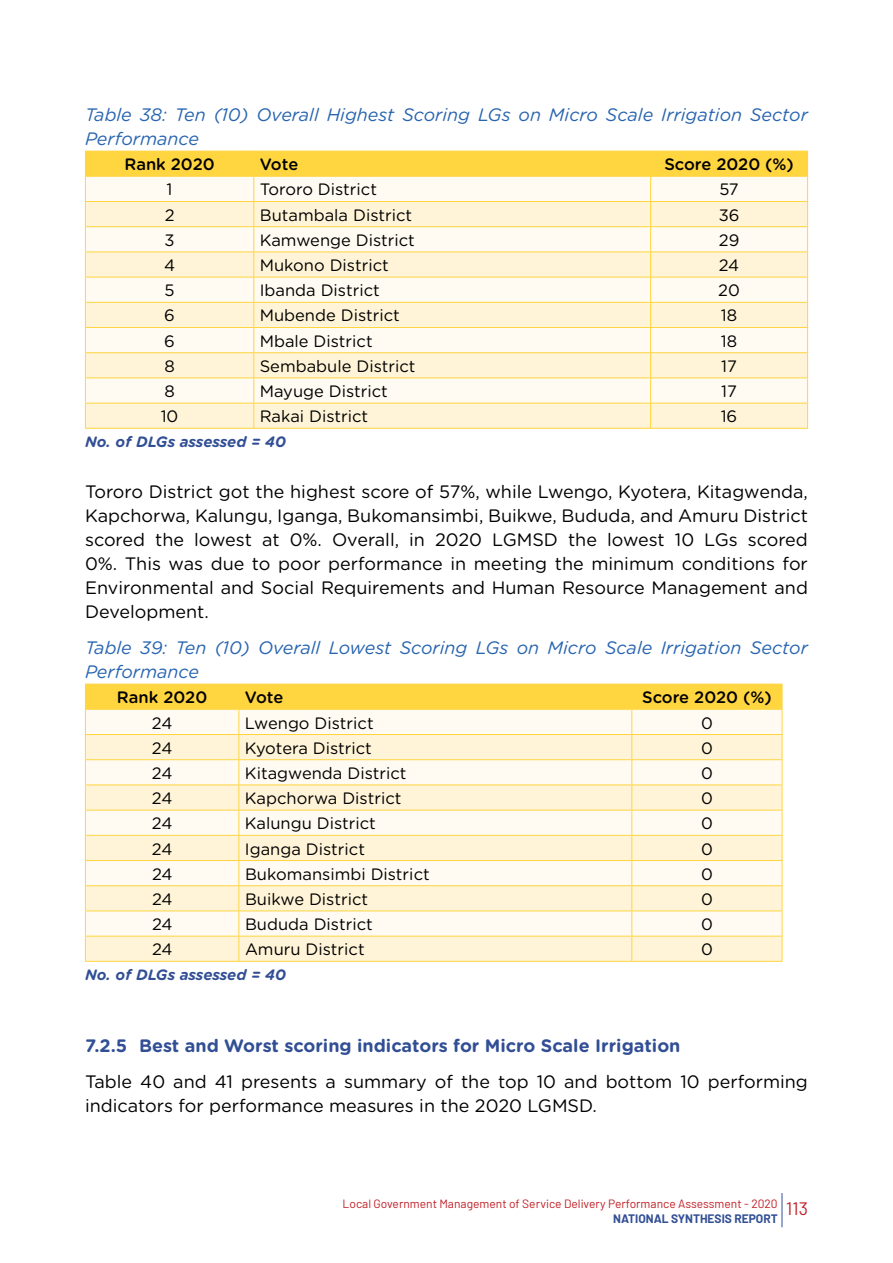
<style>
.page{position:relative;width:893px;height:1263px;background:#fff}
.page>*{position:absolute;margin:0;border:0;box-sizing:border-box;transform-origin:0 0}
.t1{font:18px/24px "Gotham Rounded";color:#000;text-align:justify}
.t2{font:italic 18px/24px "Gotham Rounded";color:#2864b0}
.t3{font:700 18px "Gotham Rounded";color:#324f95}
.t4{font:18px "Barlow";color:#c02026}
.t5{font:16.5px "Gotham Rounded";color:#000}
.t6{font:500 16.5px "Gotham Rounded";color:#000}
.t7{font:italic 700 15px "Gotham Rounded";color:#324f95}
.t8{font:12px "Barlow";color:#c02026}
.t9{font:700 12px "Barlow";color:#324f95}
</style>
<div class="page">
<hr style="left:782px;top:1193px;width:1px;height:34px;background:#324f95">
<svg style="left:85px;top:151px;width:723px;height:277px"></svg>
<hr style="left:85px;top:428px;width:169px;height:1px;background:#ffd540">
<hr style="left:254px;top:428px;width:397px;height:1px;background:#ffd540">
<hr style="left:651px;top:428px;width:157px;height:1px;background:#ffd540">
<hr style="left:85px;top:961px;width:154px;height:1px;background:#ffd540">
<hr style="left:239px;top:961px;width:393px;height:1px;background:#ffd540">
<hr style="left:632px;top:961px;width:150px;height:1px;background:#ffd540">
<svg style="left:85px;top:684px;width:698px;height:277px"></svg>
<hr style="left:85px;top:709px;width:154px;height:1px;background:#ffd540">
<hr style="left:239px;top:709px;width:393px;height:1px;background:#ffd540">
<hr style="left:632px;top:709px;width:150px;height:1px;background:#ffd540">
<p class="t2" style="left:85px;top:102px;width:724px">Table 38: Ten (10) Overall Highest Scoring LGs on Micro Scale Irrigation Sector<br>Performance</p>
<p class="t6" style="left:124px;top:153px;width:92px">Rank 2020</p>
<p class="t6" style="left:260px;top:153px;width:40px">Vote</p>
<p class="t6" style="left:664px;top:153px;width:131px">Score 2020 (%)</p>
<p class="t5" style="left:167px;top:178px;width:7px">1</p>
<p class="t5" style="left:260px;top:178px;width:119px">Tororo District</p>
<p class="t5" style="left:719px;top:178px;width:21px">57</p>
<p class="t5" style="left:165px;top:204px;width:11px">2</p>
<p class="t5" style="left:260px;top:204px;width:154px">Butambala District</p>
<p class="t5" style="left:719px;top:204px;width:22px">36</p>
<p class="t5" style="left:165px;top:229px;width:12px">3</p>
<p class="t5" style="left:260px;top:229px;width:157px">Kamwenge District</p>
<p class="t5" style="left:719px;top:229px;width:22px">29</p>
<p class="t5" style="left:164px;top:254px;width:13px">4</p>
<p class="t5" style="left:260px;top:254px;width:131px">Mukono District</p>
<p class="t5" style="left:719px;top:254px;width:22px">24</p>
<p class="t5" style="left:165px;top:279px;width:12px">5</p>
<p class="t5" style="left:260px;top:279px;width:122px">Ibanda District</p>
<p class="t5" style="left:718px;top:279px;width:23px">20</p>
<p class="t5" style="left:164px;top:304px;width:12px">6</p>
<p class="t5" style="left:260px;top:304px;width:142px">Mubende District</p>
<p class="t5" style="left:721px;top:304px;width:18px">18</p>
<p class="t5" style="left:164px;top:329px;width:12px">6</p>
<p class="t5" style="left:260px;top:329px;width:114px">Mbale District</p>
<p class="t5" style="left:721px;top:329px;width:18px">18</p>
<p class="t5" style="left:164px;top:355px;width:12px">8</p>
<p class="t5" style="left:260px;top:355px;width:157px">Sembabule District</p>
<p class="t5" style="left:721px;top:355px;width:17px">17</p>
<p class="t5" style="left:164px;top:380px;width:12px">8</p>
<p class="t5" style="left:260px;top:380px;width:130px">Mayuge District</p>
<p class="t5" style="left:721px;top:380px;width:17px">17</p>
<p class="t5" style="left:161px;top:405px;width:19px">10</p>
<p class="t5" style="left:260px;top:405px;width:110px">Rakai District</p>
<p class="t5" style="left:721px;top:405px;width:18px">16</p>
<p class="t7" style="left:85px;top:430px;width:202px">No. of DLGs assessed = 40</p>
<p class="t1" style="left:85px;top:478px;width:724px">Tororo District got the highest score of 57%, while Lwengo, Kyotera, Kitagwenda, Kapchorwa, Kalungu, Iganga, Bukomansimbi, Buikwe, Bududa, and Amuru District scored the lowest at 0%. Overall, in 2020 LGMSD the lowest 10 LGs scored 0%. This was due to poor performance in meeting the minimum conditions for Environmental and Social Requirements and Human Resource Management and Development.</p>
<p class="t2" style="left:85px;top:634px;width:724px">Table 39: Ten (10) Overall Lowest Scoring LGs on Micro Scale Irrigation Sector<br>Performance</p>
<p class="t6" style="left:117px;top:686px;width:92px">Rank 2020</p>
<p class="t6" style="left:245px;top:686px;width:40px">Vote</p>
<p class="t6" style="left:642px;top:686px;width:131px">Score 2020 (%)</p>
<p class="t5" style="left:152px;top:711px;width:22px">24</p>
<p class="t5" style="left:245px;top:711px;width:130px">Lwengo District</p>
<p class="t5" style="left:701px;top:711px;width:13px">0</p>
<p class="t5" style="left:152px;top:736px;width:22px">24</p>
<p class="t5" style="left:245px;top:736px;width:129px">Kyotera District</p>
<p class="t5" style="left:701px;top:736px;width:13px">0</p>
<p class="t5" style="left:152px;top:762px;width:22px">24</p>
<p class="t5" style="left:245px;top:762px;width:163px">Kitagwenda District</p>
<p class="t5" style="left:701px;top:762px;width:13px">0</p>
<p class="t5" style="left:152px;top:787px;width:22px">24</p>
<p class="t5" style="left:245px;top:787px;width:158px">Kapchorwa District</p>
<p class="t5" style="left:701px;top:787px;width:13px">0</p>
<p class="t5" style="left:152px;top:812px;width:22px">24</p>
<p class="t5" style="left:245px;top:812px;width:132px">Kalungu District</p>
<p class="t5" style="left:701px;top:812px;width:13px">0</p>
<p class="t5" style="left:152px;top:837px;width:22px">24</p>
<p class="t5" style="left:245px;top:837px;width:122px">Iganga District</p>
<p class="t5" style="left:701px;top:837px;width:13px">0</p>
<p class="t5" style="left:152px;top:862px;width:22px">24</p>
<p class="t5" style="left:245px;top:862px;width:186px">Bukomansimbi District</p>
<p class="t5" style="left:701px;top:862px;width:13px">0</p>
<p class="t5" style="left:152px;top:888px;width:22px">24</p>
<p class="t5" style="left:245px;top:888px;width:125px">Buikwe District</p>
<p class="t5" style="left:701px;top:888px;width:13px">0</p>
<p class="t5" style="left:152px;top:913px;width:22px">24</p>
<p class="t5" style="left:245px;top:913px;width:129px">Bududa District</p>
<p class="t5" style="left:701px;top:913px;width:13px">0</p>
<p class="t5" style="left:152px;top:938px;width:22px">24</p>
<p class="t5" style="left:245px;top:938px;width:121px">Amuru District</p>
<p class="t5" style="left:701px;top:938px;width:13px">0</p>
<p class="t7" style="left:85px;top:963px;width:202px">No. of DLGs assessed = 40</p>
<p class="t3" style="left:85px;top:1032px;width:597px">7.2.5 Best and Worst scoring indicators for Micro Scale Irrigation</p>
<p class="t1" style="left:85px;top:1068px;width:724px">Table 40 and 41 presents a summary of the top 10 and bottom 10 performing indicators for performance measures in the 2020 LGMSD.</p>
<p class="t8" style="left:343px;top:1197px;width:437px">Local Government Management of Service Delivery Performance Assessment - 2020</p>
<p class="t9" style="left:613px;top:1211px;width:166px">NATIONAL SYNTHESIS REPORT</p>
<p class="t4" style="left:786px;top:1197px;width:23px">113</p>
</div>
